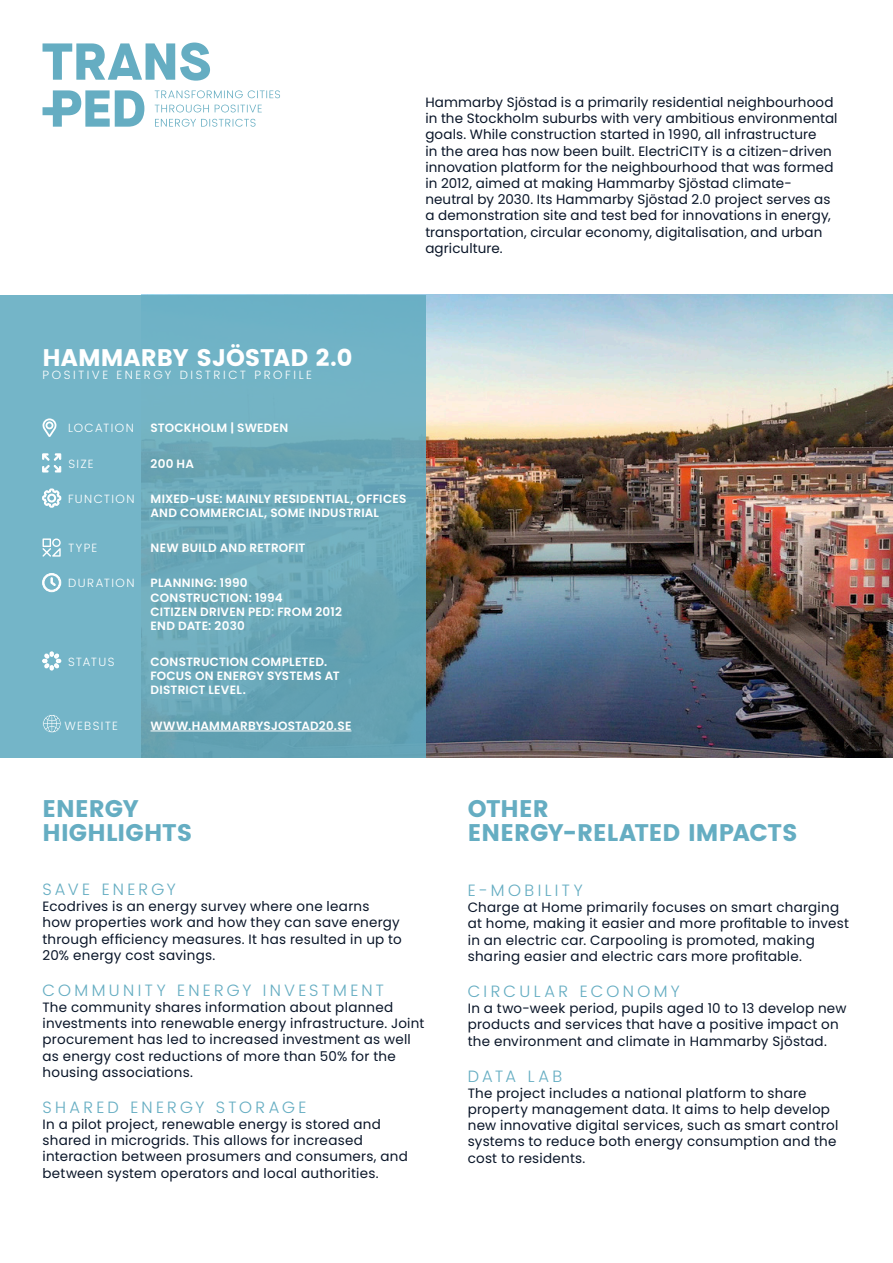
<style>
.page{position:relative;width:893px;height:1263px;background:#fff}
.page>*{position:absolute;margin:0;border:0;box-sizing:border-box;transform-origin:0 0}
.t1{font:700 24px "Poppins";color:#65adc2}
.t2{font:700 24px "Poppins";color:#fff}
.t3{font:300 16.5px "Poppins";letter-spacing:.185em;color:#65adc2}
.t4{font:300 16.5px "Poppins";letter-spacing:.21em;color:#65adc2}
.t5{font:13.5px/16.2px "Poppins";letter-spacing:.015em;color:#091528}
.t6{font:600 12px "Poppins";letter-spacing:.02em;color:#fff}
.t7{font:300 12px "Poppins";letter-spacing:.12em;color:#fff}
.t8{font:300 12px "Poppins";letter-spacing:.205em;color:#fff}
.t9{font:300 12px "Poppins";letter-spacing:.095em;color:#fff}
.t10{font:300 12px "Poppins";letter-spacing:.1em;color:#fff}
</style>
<div class="page">
<img style="left:425px;top:295px;width:468px;height:463px">
<svg style="left:43px;top:43px;width:237px;height:84px"></svg>
<svg style="left:0;top:295px;width:425px;height:463px;fill:#72b2c5"></svg>
<hr style="left:151px;top:731px;width:200px;height:1px;background:#fff">
<svg style="left:43px;top:418px;width:13px;height:19px"></svg>
<svg style="left:42px;top:454px;width:19px;height:18px"></svg>
<svg style="left:42px;top:489px;width:19px;height:18px"></svg>
<svg style="left:42px;top:538px;width:19px;height:19px"></svg>
<svg style="left:42px;top:573px;width:19px;height:19px"></svg>
<svg style="left:42px;top:651px;width:19px;height:19px"></svg>
<svg style="left:42px;top:714px;width:19px;height:19px"></svg>
<p class="t5" style="left:425px;top:94px;width:414px">Hammarby Sjöstad is a primarily residential neighbourhood in the Stockholm suburbs with very ambitious environmental goals. While construction started in 1990, all infrastructure<br>in the area has now been built. ElectriCITY is a citizen-driven innovation platform for the neighbourhood that was formed in 2012, aimed at making Hammarby Sjöstad climate&shy;neutral by 2030. Its Hammarby Sjöstad 2.0 project serves as a demonstration site and test bed for innovations in energy, transportation, circular economy, digitalisation, and urban agriculture.</p>
<p class="t2" style="left:43px;top:343px;width:311px">HAMMARBY SJÖSTAD 2.0</p>
<p class="t8" style="left:43px;top:366px;width:271px">POSITIVE ENERGY DISTRICT PROFILE</p>
<p class="t9" style="left:68px;top:420px;width:67px">LOCATION</p>
<p class="t6" style="left:151px;top:421px;width:139px">STOCKHOLM | SWEDEN</p>
<p class="t7" style="left:68px;top:455px;width:27px">SIZE</p>
<p class="t6" style="left:151px;top:456px;width:45px">200 HA</p>
<p class="t7" style="left:68px;top:490px;width:68px">FUNCTION</p>
<p class="t6" style="left:151px;top:492px;width:257px">MIXED-USE: MAINLY RESIDENTIAL, OFFICES</p>
<p class="t6" style="left:151px;top:506px;width:230px">AND COMMERCIAL, SOME INDUSTRIAL</p>
<p class="t7" style="left:68px;top:539px;width:31px">TYPE</p>
<p class="t6" style="left:151px;top:541px;width:157px">NEW BUILD AND RETROFIT</p>
<p class="t7" style="left:68px;top:574px;width:68px">DURATION</p>
<p class="t6" style="left:151px;top:576px;width:99px">PLANNING: 1990</p>
<p class="t6" style="left:151px;top:590px;width:134px">CONSTRUCTION: 1994</p>
<p class="t6" style="left:151px;top:605px;width:193px">CITIZEN DRIVEN PED: FROM 2012</p>
<p class="t6" style="left:151px;top:619px;width:96px">END DATE: 2030</p>
<p class="t7" style="left:68px;top:653px;width:48px">STATUS</p>
<p class="t6" style="left:151px;top:654px;width:178px">CONSTRUCTION COMPLETED.</p>
<p class="t6" style="left:151px;top:669px;width:191px">FOCUS ON ENERGY SYSTEMS AT</p>
<p class="t6" style="left:151px;top:683px;width:97px">DISTRICT LEVEL.</p>
<p class="t10" style="left:64px;top:717px;width:55px">WEBSITE</p>
<p class="t6" style="left:151px;top:719px;width:202px">WWW.HAMMARBYSJOSTAD20.SE</p>
<p class="t1" style="left:43px;top:795px;width:98px">ENERGY</p>
<p class="t1" style="left:43px;top:819px;width:151px">HIGHLIGHTS</p>
<p class="t1" style="left:468px;top:795px;width:83px">OTHER</p>
<p class="t1" style="left:468px;top:819px;width:331px">ENERGY-RELATED IMPACTS</p>
<p class="t3" style="left:43px;top:877px;width:135px">SAVE ENERGY</p>
<p class="t5" style="left:43px;top:898px;width:361px">Ecodrives is an energy survey where one learns<br>how properties work and how they can save energy through efficiency measures. It has resulted in up to 20% energy cost savings.</p>
<p class="t3" style="left:43px;top:978px;width:343px">COMMUNITY ENERGY INVESTMENT</p>
<p class="t5" style="left:43px;top:999px;width:383px">The community shares information about planned investments into renewable energy infrastructure. Joint procurement has led to increased investment as well as energy cost reductions of more than 50% for the housing associations.</p>
<p class="t3" style="left:43px;top:1095px;width:266px">SHARED ENERGY STORAGE</p>
<p class="t5" style="left:43px;top:1116px;width:367px">In a pilot project, renewable energy is stored and shared in microgrids. This allows for increased interaction between prosumers and consumers, and between system operators and local authorities.</p>
<p class="t4" style="left:468px;top:878px;width:116px">E-MOBILITY</p>
<p class="t5" style="left:468px;top:899px;width:383px">Charge at Home primarily focuses on smart charging at home, making it easier and more profitable to invest in an electric car. Carpooling is promoted, making sharing easier and electric cars more profitable.</p>
<p class="t3" style="left:468px;top:979px;width:213px">CIRCULAR ECONOMY</p>
<p class="t5" style="left:468px;top:1000px;width:380px">In a two-week period, pupils aged 10 to 13 develop new products and services that have a positive impact on the environment and climate in Hammarby Sjöstad.</p>
<p class="t3" style="left:468px;top:1064px;width:96px">DATA LAB</p>
<p class="t5" style="left:468px;top:1085px;width:372px">The project includes a national platform to share property management data. It aims to help develop new innovative digital services, such as smart control systems to reduce both energy consumption and the cost to residents.</p>
</div>
